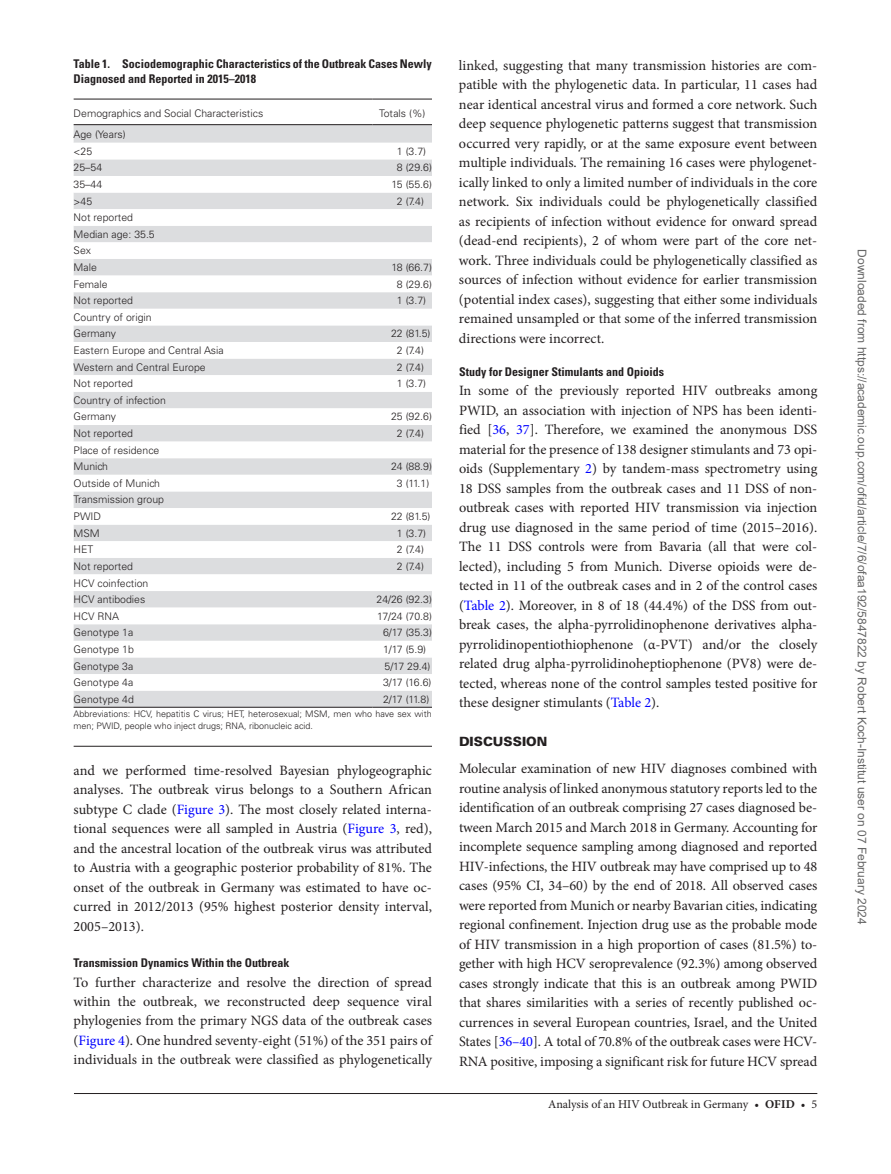
<style>
.page{position:relative;width:891px;height:1174px;background:#fff}
.page>*{position:absolute;margin:0;border:0;box-sizing:border-box;transform-origin:0 0}
.t1{font:14.25px/19.5px "Minion Pro";color:#231f20;text-align:justify}
.t2{font:900 12.75px "Univers LT Std";color:#231f20}
.t3{font:700 condensed 12px/15px "Univers LT Std";color:#231f20}
.t4{font:12px "Arial";color:#666}
.t5{font:12px "Minion Pro";color:#231f20}
.t6{font:300 10.5px/16.6px "Univers LT Std";color:#231f20}
.t7{font:300 9px/12px "Univers LT Std";color:#231f20}
.s1{color:#00f}
.s2{font-weight:700}
</style>
<div class="page">
<hr style="left:74px;top:1093px;width:743px;height:1px;background:#231f20">
<hr style="left:74px;top:746px;width:358px;height:1px;background:#231f20">
<svg style="left:74px;top:125px;width:358px;height:582px;background:#dadbdc"></svg>
<svg style="left:74px;top:143px;width:358px;height:548px"></svg>
<hr style="left:74px;top:99px;width:299px;height:1px;background:#231f20">
<hr style="left:74px;top:124px;width:299px;height:1px;background:#231f20">
<hr style="left:373px;top:99px;width:59px;height:1px;background:#231f20">
<hr style="left:373px;top:124px;width:59px;height:1px;background:#231f20">
<hr style="left:74px;top:707px;width:299px;height:1px;background:#231f20">
<hr style="left:373px;top:707px;width:59px;height:1px;background:#231f20">
<p class="t3" style="left:74px;top:56px;width:360px">Table 1. Sociodemographic Characteristics of the Outbreak Cases Newly<br>Diagnosed and Reported in 2015–2018</p>
<p class="t6" style="left:74px;top:105px;width:191px">Demographics and Social Characteristics</p>
<p class="t6" style="left:379px;top:105px;width:48px">Totals (%)</p>
<p class="t6" style="left:74px;top:126px;width:54px">Age (Years) &lt;25</p>
<p class="t6" style="left:397px;top:143px;width:31px">1 (3.7)</p>
<p class="t6" style="left:74px;top:159px;width:30px">25–54</p>
<p class="t6" style="left:397px;top:159px;width:37px">8 (29.6)</p>
<p class="t6" style="left:74px;top:176px;width:30px">35–44</p>
<p class="t6" style="left:392px;top:176px;width:42px">15 (55.6)</p>
<p class="t6" style="left:74px;top:193px;width:20px">&gt;45</p>
<p class="t6" style="left:397px;top:193px;width:28px">2 (7.4)</p>
<p class="t6" style="left:74px;top:209px;width:83px">Not reported<br>Median age: 35.5<br>Sex<br>Male</p>
<p class="t6" style="left:392px;top:259px;width:42px">18 (66.7)</p>
<p class="t6" style="left:74px;top:276px;width:36px">Female</p>
<p class="t6" style="left:397px;top:276px;width:37px">8 (29.6)</p>
<p class="t6" style="left:74px;top:292px;width:61px">Not reported</p>
<p class="t6" style="left:397px;top:292px;width:31px">1 (3.7)</p>
<p class="t6" style="left:74px;top:309px;width:80px">Country of origin<br>Germany</p>
<p class="t6" style="left:391px;top:325px;width:41px">22 (81.5)</p>
<p class="t6" style="left:74px;top:342px;width:152px">Eastern Europe and Central Asia</p>
<p class="t6" style="left:397px;top:342px;width:28px">2 (7.4)</p>
<p class="t6" style="left:74px;top:359px;width:134px">Western and Central Europe</p>
<p class="t6" style="left:397px;top:359px;width:28px">2 (7.4)</p>
<p class="t6" style="left:74px;top:375px;width:61px">Not reported</p>
<p class="t6" style="left:397px;top:375px;width:31px">1 (3.7)</p>
<p class="t6" style="left:74px;top:392px;width:94px">Country of infection<br>Germany</p>
<p class="t6" style="left:391px;top:408px;width:42px">25 (92.6)</p>
<p class="t6" style="left:74px;top:425px;width:61px">Not reported</p>
<p class="t6" style="left:397px;top:425px;width:28px">2 (7.4)</p>
<p class="t6" style="left:74px;top:442px;width:87px">Place of residence<br>Munich</p>
<p class="t6" style="left:391px;top:458px;width:42px">24 (88.9)</p>
<p class="t6" style="left:74px;top:475px;width:88px">Outside of Munich</p>
<p class="t6" style="left:397px;top:475px;width:34px">3 (11.1)</p>
<p class="t6" style="left:74px;top:491px;width:92px">Transmission group<br>PWID</p>
<p class="t6" style="left:391px;top:508px;width:41px">22 (81.5)</p>
<p class="t6" style="left:74px;top:525px;width:28px">MSM</p>
<p class="t6" style="left:397px;top:525px;width:31px">1 (3.7)</p>
<p class="t6" style="left:74px;top:541px;width:21px">HET</p>
<p class="t6" style="left:397px;top:541px;width:28px">2 (7.4)</p>
<p class="t6" style="left:74px;top:558px;width:61px">Not reported</p>
<p class="t6" style="left:397px;top:558px;width:28px">2 (7.4)</p>
<p class="t6" style="left:74px;top:574px;width:76px">HCV coinfection<br>HCV antibodies</p>
<p class="t6" style="left:377px;top:591px;width:57px">24/26 (92.3)</p>
<p class="t6" style="left:74px;top:608px;width:47px">HCV RNA</p>
<p class="t6" style="left:377px;top:608px;width:56px">17/24 (70.8)</p>
<p class="t6" style="left:74px;top:624px;width:61px">Genotype 1a</p>
<p class="t6" style="left:383px;top:624px;width:50px">6/17 (35.3)</p>
<p class="t6" style="left:74px;top:641px;width:62px">Genotype 1b</p>
<p class="t6" style="left:383px;top:641px;width:45px">1/17 (5.9)</p>
<p class="t6" style="left:74px;top:657px;width:61px">Genotype 3a</p>
<p class="t6" style="left:385px;top:657px;width:47px">5/17 29.4)</p>
<p class="t6" style="left:74px;top:674px;width:61px">Genotype 4a</p>
<p class="t6" style="left:383px;top:674px;width:50px">3/17 (16.6)</p>
<p class="t6" style="left:74px;top:691px;width:62px">Genotype 4d</p>
<p class="t6" style="left:383px;top:691px;width:48px">2/17 (11.8)</p>
<p class="t7" style="left:74px;top:707px;width:360px">Abbreviations: HCV, hepatitis C virus; HET, heterosexual; MSM, men who have sex with men; PWID, people who inject drugs; RNA, ribonucleic acid.</p>
<p class="t1" style="left:74px;top:761px;width:360px">and we performed time-resolved Bayesian phylogeographic analyses. The outbreak virus belongs to a Southern African subtype C clade (<span class="s1">Figure 3</span>). The most closely related interna&shy;tional sequences were all sampled in Austria (<span class="s1">Figure 3</span>, red), and the ancestral location of the outbreak virus was attributed to Austria with a geographic posterior probability of 81%. The onset of the outbreak in Germany was estimated to have oc&shy;curred in 2012/2013 (95% highest posterior density interval, 2005–2013).</p>
<p class="t3" style="left:74px;top:955px;width:217px">Transmission Dynamics Within the Outbreak</p>
<p class="t1" style="left:74px;top:972px;width:360px">To further characterize and resolve the direction of spread within the outbreak, we reconstructed deep sequence viral phylogenies from the primary NGS data of the outbreak cases (<span class="s1">Figure 4</span>). One hundred seventy-eight (51%) of the 351 pairs of individuals in the outbreak were classified as phylogenetically</p>
<p class="t1" style="left:459px;top:55px;width:360px">linked, suggesting that many transmission histories are com&shy;patible with the phylogenetic data. In particular, 11 cases had near identical ancestral virus and formed a core network. Such deep sequence phylogenetic patterns suggest that transmission occurred very rapidly, or at the same exposure event between multiple individuals. The remaining 16 cases were phylogenet&shy;ically linked to only a limited number of individuals in the core network. Six individuals could be phylogenetically classified as recipients of infection without evidence for onward spread (dead-end recipients), 2 of whom were part of the core net&shy;work. Three individuals could be phylogenetically classified as sources of infection without evidence for earlier transmission (potential index cases), suggesting that either some individuals remained unsampled or that some of the inferred transmission directions were incorrect.</p>
<p class="t3" style="left:459px;top:364px;width:207px">Study for Designer Stimulants and Opioids</p>
<p class="t1" style="left:459px;top:381px;width:360px">In some of the previously reported HIV outbreaks among PWID, an association with injection of NPS has been identi&shy;fied [<span class="s1">36</span>, <span class="s1">37</span>]. Therefore, we examined the anonymous DSS material for the presence of 138 designer stimulants and 73 opi&shy;oids (Supplementary <span class="s1">2</span>) by tandem-mass spectrometry using 18 DSS samples from the outbreak cases and 11 DSS of non&shy;outbreak cases with reported HIV transmission via injection drug use diagnosed in the same period of time (2015–2016).<br>The 11 DSS controls were from Bavaria (all that were col&shy;lected), including 5 from Munich. Diverse opioids were de&shy;tected in 11 of the outbreak cases and in 2 of the control cases (<span class="s1">Table 2</span>). Moreover, in 8 of 18 (44.4%) of the DSS from out&shy;break cases, the alpha-pyrrolidinophenone derivatives alpha&shy;pyrrolidinopentiothiophenone (α-PVT) and/or the closely related drug alpha-pyrrolidinoheptiophenone (PV8) were de&shy;tected, whereas none of the control samples tested positive for these designer stimulants (<span class="s1">Table 2</span>).</p>
<p class="t2" style="left:459px;top:734px;width:90px">DISCUSSION</p>
<p class="t1" style="left:459px;top:759px;width:360px">Molecular examination of new HIV diagnoses combined with routine analysis of linked anonymous statutory reports led to the identification of an outbreak comprising 27 cases diagnosed be&shy;tween March 2015 and March 2018 in Germany. Accounting for incomplete sequence sampling among diagnosed and reported HIV-infections, the HIV outbreak may have comprised up to 48 cases (95% CI, 34–60) by the end of 2018. All observed cases were reported from Munich or nearby Bavarian cities, indicating regional confinement. Injection drug use as the probable mode of HIV transmission in a high proportion of cases (81.5%) to&shy;gether with high HCV seroprevalence (92.3%) among observed cases strongly indicate that this is an outbreak among PWID that shares similarities with a series of recently published oc&shy;currences in several European countries, Israel, and the United States [<span class="s1">36–40</span>]. A total of 70.8% of the outbreak cases were HCV-RNA positive, imposing a significant risk for future HCV spread</p>
<p class="t5" style="left:548px;top:1096px;width:271px">Analysis of an HIV Outbreak in Germany • <span class="s2">ofid</span> • 5</p>
<p class="t4" style="left:866px;top:249px;width:677px;rotate:90deg">Downloaded from https://academic.oup.com/ofid/article/7/6/ofaa192/5847822 by Robert Koch-Institut user on 07 February 2024</p>
</div>
